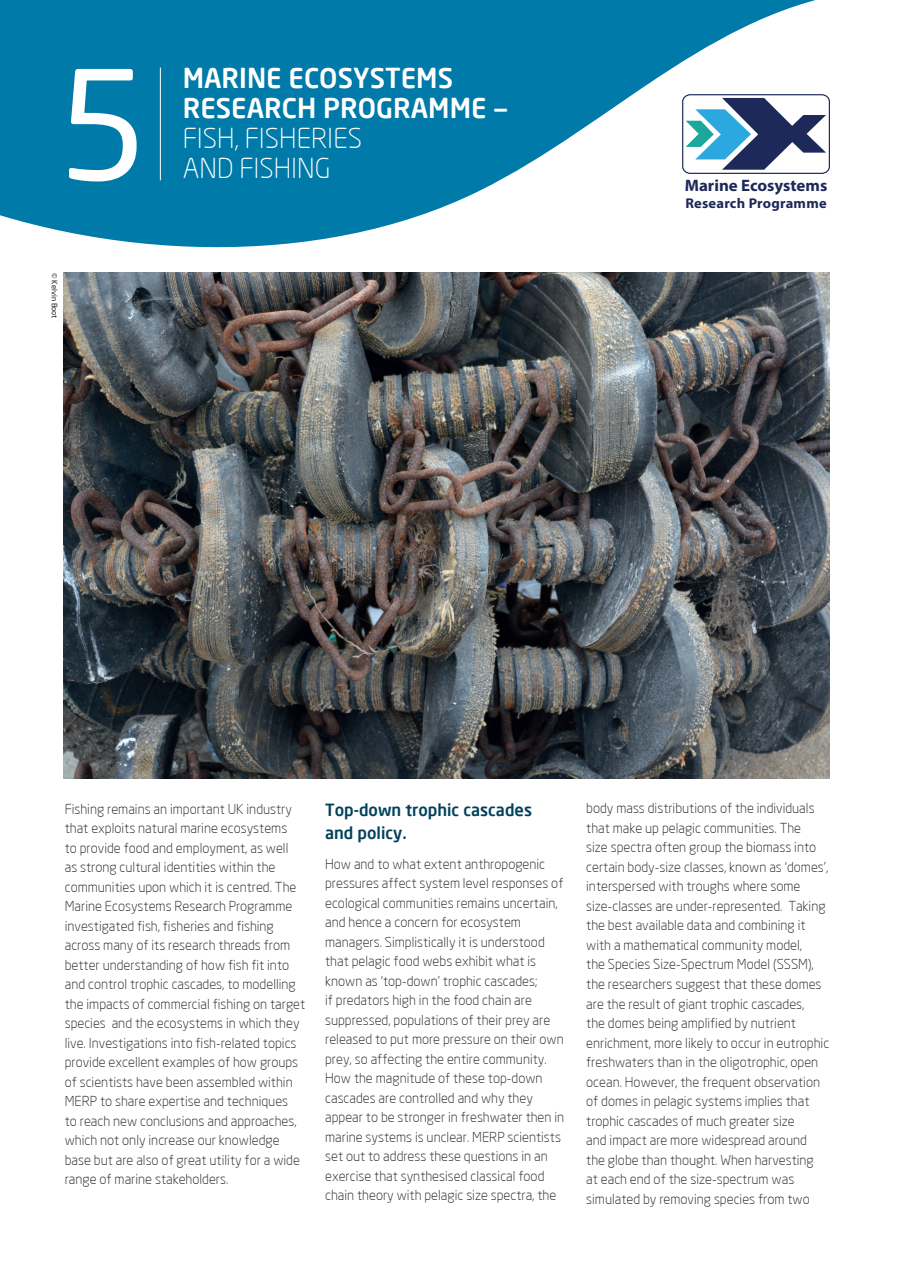
<style>
.page{position:relative;width:897px;height:1271px;background:#fff}
.page>*{position:absolute;margin:0;border:0;box-sizing:border-box;transform-origin:0 0}
.t1{font:150px "Neo Sans";color:#fff}
.t2{font:500 27px/30px "Neo Sans";color:#fff}
.t3{font:500 16.5px/22.5px "Neo Sans";color:#02415c}
.t4{font:700 16.5px "Myriad Pro";color:#1d2958}
.t5{font:700 14.25px "Myriad Pro";letter-spacing:.015em;color:#1d2958}
.t6{font:300 13.5px/19.5px "Neo Sans";color:#231f20}
.t7{font:7.5px "Neo Sans";color:#231f20}
.s1{font-weight:300}
</style>
<div class="page">
<img style="left:64px;top:273px;width:765px;height:505px">
<svg style="left:0;top:0;width:830px;height:248px;fill:#007aa8"></svg>
<hr style="left:160px;top:68px;width:1px;height:112px;background:#fff">
<div style="left:682px;top:94px;width:148px;height:80px;border:1px solid #1d2958;border-radius:7px"></div>
<svg style="left:685px;top:98px;width:141px;height:72px"></svg>
<p class="t1" style="left:57px;top:33px;width:92px">5</p>
<p class="t2" style="left:183px;top:62px;width:327px">MARINE ECOSYSTEMS<br>RESEARCH PROGRAMME —<br><span class="s1">FISH, FISHERIES<br>AND FISHING</span></p>
<p class="t7" style="left:59px;top:273px;width:47px;rotate:90deg">© Kelvin Boot</p>
<p class="t4" style="left:684px;top:175px;width:144px">Marine Ecosystems</p>
<p class="t5" style="left:685px;top:194px;width:143px">Research Programme</p>
<p class="t6" style="left:65px;top:798px;width:242px">Fishing remains an important UK industry that exploits natural marine ecosystems<br>to provide food and employment, as well<br>as strong cultural identities within the communities upon which it is centred. The Marine Ecosystems Research Programme investigated fish, fisheries and fishing across many of its research threads from better understanding of how fish fit into and control trophic cascades, to modelling the impacts of commercial fishing on target species and the ecosystems in which they live. Investigations into fish-related topics provide excellent examples of how groups of scientists have been assembled within MERP to share expertise and techniques<br>to reach new conclusions and approaches, which not only increase our knowledge base but are also of great utility for a wide range of marine stakeholders.</p>
<p class="t3" style="left:325px;top:798px;width:208px">Top-down trophic cascades and policy.</p>
<p class="t6" style="left:325px;top:854px;width:240px">How and to what extent anthropogenic pressures affect system level responses of ecological communities remains uncertain, and hence a concern for ecosystem managers. Simplistically it is understood that pelagic food webs exhibit what is known as ‘top-down’ trophic cascades;<br>if predators high in the food chain are suppressed, populations of their prey are released to put more pressure on their own prey, so affecting the entire community.<br>How the magnitude of these top-down cascades are controlled and why they appear to be stronger in freshwater then in marine systems is unclear. MERP scientists set out to address these questions in an exercise that synthesised classical food chain theory with pelagic size spectra, the</p>
<p class="t6" style="left:586px;top:798px;width:244px">body mass distributions of the individuals that make up pelagic communities. The<br>size spectra often group the biomass into certain body-size classes, known as ‘domes’, interspersed with troughs where some size-classes are under-represented. Taking the best available data and combining it with a mathematical community model,<br>the Species Size-Spectrum Model (SSSM), the researchers suggest that these domes are the result of giant trophic cascades,<br>the domes being amplified by nutrient enrichment, more likely to occur in eutrophic freshwaters than in the oligotrophic, open ocean. However, the frequent observation of domes in pelagic systems implies that trophic cascades of much greater size<br>and impact are more widespread around<br>the globe than thought. When harvesting<br>at each end of the size-spectrum was simulated by removing species from two</p>
</div>
